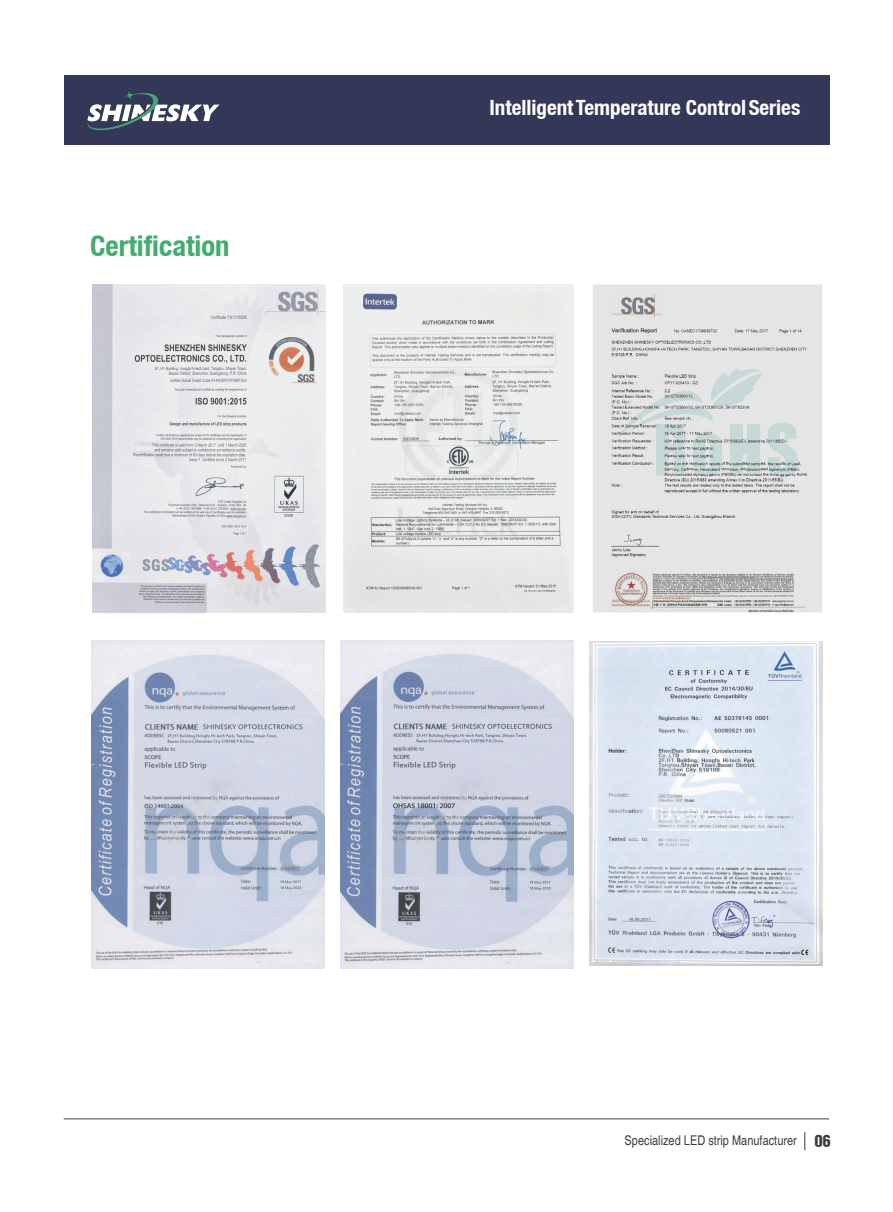
<style>
.page{position:relative;width:893px;height:1212px;background:#fff}
.page>*{position:absolute;margin:0;border:0;box-sizing:border-box;transform-origin:0 0}
.t1{font:700 condensed 28.65px "Helvetica Neue LT";color:#44ac71}
.t2{font:700 condensed 21px "Helvetica Neue LT";color:#fff}
.t3{font:condensed 13.35px "Helvetica";color:#3e3e3f}
.s1{font-family:"Helvetica Condensed Black Se";font-stretch:normal;font-size:18.15px}
</style>
<div class="page">
<img style="left:344px;top:284px;width:230px;height:328px">
<img style="left:92px;top:284px;width:233px;height:328px">
<img style="left:590px;top:641px;width:232px;height:325px">
<img style="left:91px;top:640px;width:233px;height:328px">
<img style="left:340px;top:640px;width:233px;height:328px">
<img style="left:593px;top:284px;width:229px;height:328px">
<img style="left:617px;top:391px;width:181px;height:86px">
<img style="left:617px;top:369px;width:145px;height:72px">
<hr style="left:64px;top:1118px;width:765px;height:1px;background:#3e3e3f">
<svg style="left:804px;top:1132px;width:1px;height:18px"></svg>
<div style="left:64px;top:76px;width:765px;height:69px;background:#333859"></div>
<svg style="left:87px;top:91px;width:133px;height:40px"></svg>
<h1 class="t1" style="left:90px;top:228px;width:141px">Certification</h1>
<p class="t2" style="left:490px;top:95px;width:312px">Intelligent Temperature ControlSeries</p>
<p class="t3" style="left:625px;top:1133px;width:208px">Specialized LED strip Manufacturer <span class="s1">06</span></p>
</div>
